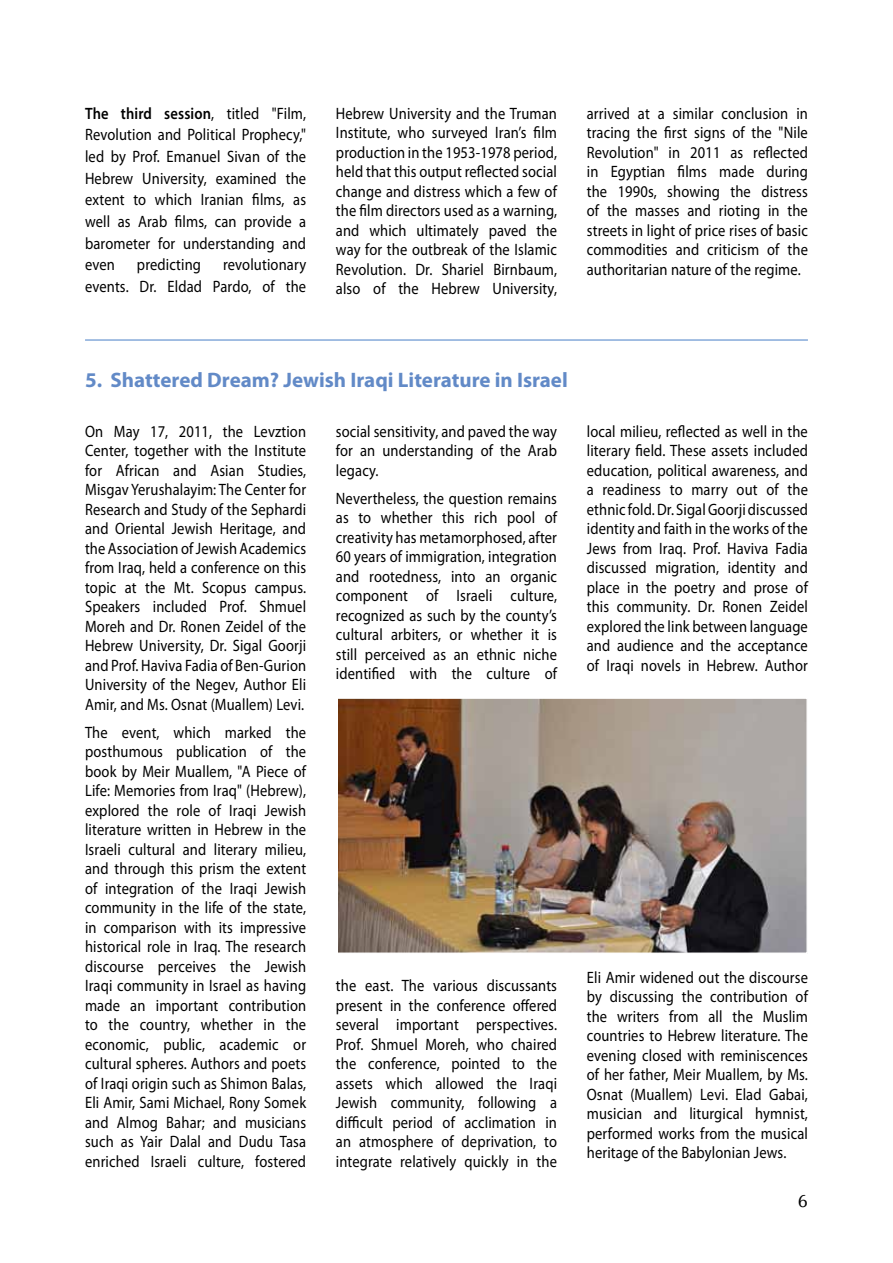
<style>
.page{position:relative;width:893px;height:1263px;background:#fff}
.page>*{position:absolute;margin:0;border:0;box-sizing:border-box;transform-origin:0 0}
.t1{font:700 21px "Myriad Pro";color:#628ac7}
.t2{font:18px "CG Omega";color:#000}
.t3{font:16.5px/19.5px "Myriad Pro";letter-spacing:.01em;color:#000;text-align:justify;scale:.88 1}
.s1{font-weight:600}
</style>
<div class="page">
<img style="left:339px;top:699px;width:467px;height:253px">
<div style="left:336px;top:697px;width:472px;height:257px;border:1px solid #fff"></div>
<hr style="left:85px;top:339px;width:723px;height:2px;background:#85a9d9">
<p class="t3" style="left:85px;top:102px;width:253px;line-height:21.6px"><span class="s1">The third session</span>, titled "Film, Revolution and Political Prophecy," led by Prof. Emanuel Sivan of the Hebrew University, examined the extent to which Iranian films, as well as Arab films, can provide a barometer for understanding and even</p>
<p class="t3" style="left:85px;top:254px;width:253px;line-height:21.6px;text-align:right">revolutionary<br>events. Dr. Eldad Pardo, of the</p>
<p class="t3" style="left:137px;top:255px;width:74px">predicting</p>
<p class="t3" style="left:336px;top:103px;width:253px">Hebrew University and the Truman Institute, who surveyed Iran’s film production in the 1953-1978 period, held that this output reflected social change and distress which a few of the film directors used as a warning, and which ultimately paved the way for the outbreak of the Islamic Revolution. Dr. Shariel Birnbaum, also of the Hebrew University,</p>
<p class="t3" style="left:587px;top:103px;width:253px">arrived at a similar conclusion in tracing the first signs of the "Nile Revolution" in 2011 as reflected in Egyptian films made during the 1990s, showing the distress of the masses and rioting in the streets in light of price rises of basic commodities and criticism of the authoritarian nature of the regime.</p>
<p class="t1" style="left:85px;top:367px;width:484px">5. Shattered Dream? Jewish Iraqi Literature in Israel</p>
<p class="t3" style="left:85px;top:421px;width:253px">On May 17, 2011, the Levztion Center, together with the Institute for African and Asian Studies, Misgav Yerushalayim: The Center for Research and Study of the Sephardi and Oriental Jewish Heritage, and the Association of Jewish Academics from Iraq, held a conference on this topic at the Mt. Scopus campus.<br>Speakers included Prof. Shmuel Moreh and Dr. Ronen Zeidel of the Hebrew University, Dr. Sigal Goorji and Prof. Haviva Fadia of Ben-Gurion University of the Negev, Author Eli Amir, and Ms. Osnat (Muallem) Levi.</p>
<p class="t3" style="left:85px;top:722px;width:253px">The event, which marked the posthumous publication of the book by Meir Muallem, "A Piece of Life: Memories from Iraq" (Hebrew), explored the role of Iraqi Jewish literature written in Hebrew in the Israeli cultural and literary milieu, and through this prism the extent of integration of the Iraqi Jewish community in the life of the state, in comparison with its impressive historical role in Iraq. The research discourse perceives the Jewish Iraqi community in Israel as having made an important contribution to the country, whether in the economic, public, academic or cultural spheres. Authors and poets of Iraqi origin such as Shimon Balas, Eli Amir, Sami Michael, Rony Somek and Almog Bahar; and musicians such as Yair Dalal and Dudu Tasa enriched Israeli culture, fostered</p>
<p class="t3" style="left:336px;top:421px;width:253px">social sensitivity, and paved the way for an understanding of the Arab legacy.</p>
<p class="t3" style="left:336px;top:488px;width:253px">Nevertheless, the question remains as to whether this rich pool of creativity has metamorphosed, after 60 years of immigration, integration and rootedness, into an organic component of Israeli culture, recognized as such by the county’s cultural arbiters, or whether it is still perceived as an ethnic niche identified with the culture of</p>
<p class="t3" style="left:336px;top:976px;width:253px">the east. The various discussants present in the conference offered several important perspectives.<br>Prof. Shmuel Moreh, who chaired the conference, pointed to the assets which allowed the Iraqi Jewish community, following a difficult period of acclimation in an atmosphere of deprivation, to integrate relatively quickly in the</p>
<p class="t3" style="left:587px;top:421px;width:253px">local milieu, reflected as well in the literary field. These assets included education, political awareness, and a readiness to marry out of the ethnic fold. Dr. Sigal Goorji discussed identity and faith in the works of the Jews from Iraq. Prof. Haviva Fadia discussed migration, identity and place in the poetry and prose of this community. Dr. Ronen Zeidel explored the link between language and audience and the acceptance of Iraqi novels in Hebrew. Author</p>
<p class="t3" style="left:587px;top:967px;width:253px">Eli Amir widened out the discourse by discussing the contribution of the writers from all the Muslim countries to Hebrew literature. The evening closed with reminiscences of her father, Meir Muallem, by Ms.<br>Osnat (Muallem) Levi. Elad Gabai, musician and liturgical hymnist, performed works from the musical heritage of the Babylonian Jews.</p>
<p class="t2" style="left:798px;top:1190px;width:11px">6</p>
</div>
